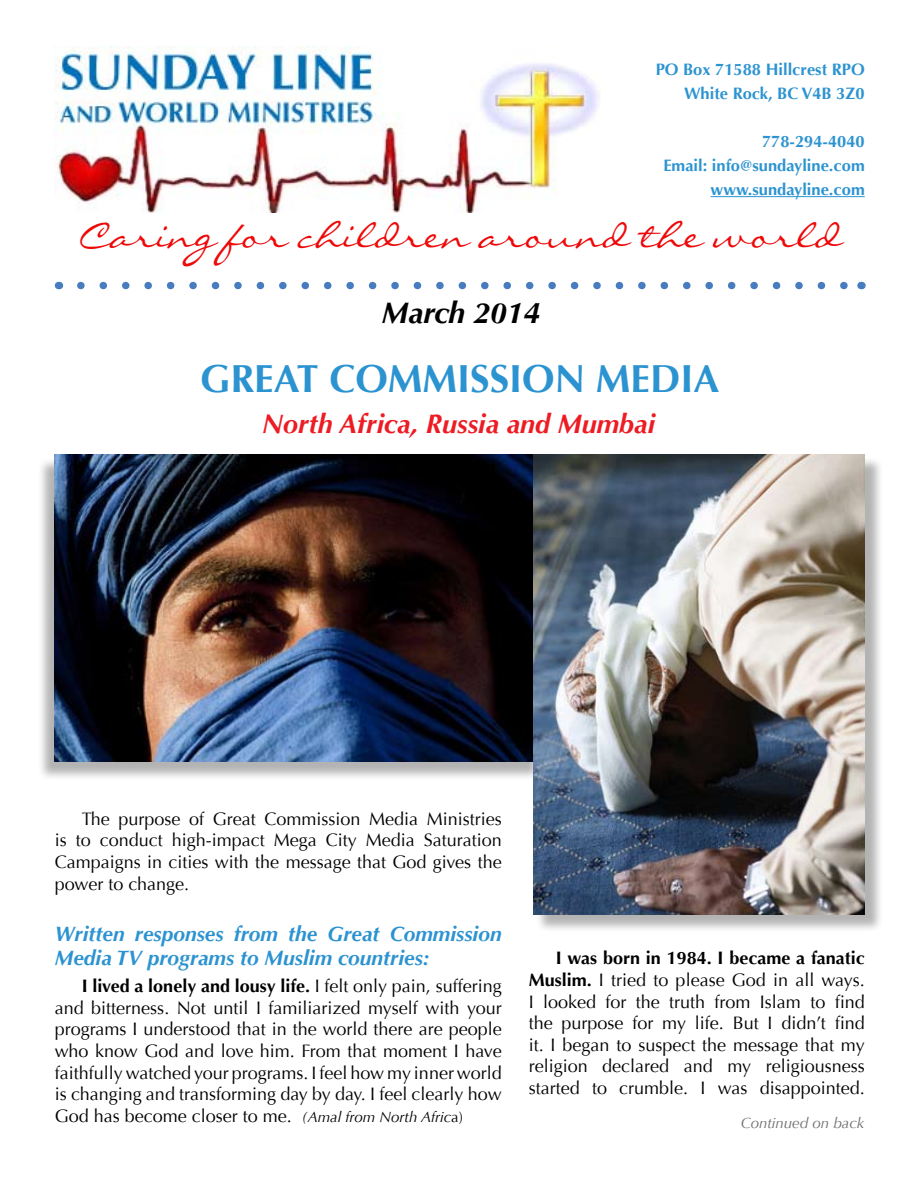
<style>
.page{position:relative;width:918px;height:1188px;background:#fff}
.page>*{position:absolute;margin:0;border:0;box-sizing:border-box;transform-origin:0 0}
.t1{font:700 39px "Optima";color:#2c93d1}
.t2{font:36px "Liorah BT";color:#ee0808}
.t3{font:italic 700 30px "Optima";color:#000}
.t4{font:italic 700 27px "Optima";color:#ed1c24}
.t5{font:italic 700 21px/24px "Optima";color:#2c93d1}
.t6{font:18px/21.6px "Optima";color:#000;text-align:justify}
.t7{font:700 16.5px/24px "Optima";color:#2c93d1;text-align:right}
.t8{font:italic 15px "Optima";color:#6d6e70}
.s1{font-weight:700}
.s2{font-style:italic;font-size:15px}
.s3{font-size:15px}
</style>
<div class="page">
<img style="left:54px;top:47px;width:546px;height:166px">
<hr style="left:711px;top:196px;width:154px;height:1px;background:#2c93d1">
<svg style="left:81px;top:282px;width:767px;height:7px"></svg>
<div style="left:37px;top:458px;width:506px;height:323px;background:#000;opacity:.3"></div>
<img style="left:55px;top:454px;width:478px;height:307px">
<div style="left:536px;top:457px;width:347px;height:476px;background:#000;opacity:.3"></div>
<img style="left:533px;top:454px;width:332px;height:460px">
<p class="t7" style="left:656px;top:58px;width:211px">PO Box 71588 Hillcrest RPO<br>White Rock, BC V4B 3Z0</p>
<p class="t7" style="left:663px;top:130px;width:203px">778-294-4040<br>Email: info@sundayline.com www.sundayline.com</p>
<h2 class="t2" style="left:80px;top:214px;width:764px">Caring for children around the world</h2>
<h3 class="t3" style="left:382px;top:295px;width:160px">March 2014</h3>
<h1 class="t1" style="left:200px;top:357px;width:521px">GREAT COMMISSION MEDIA</h1>
<h3 class="t4" style="left:262px;top:407px;width:395px">North Africa, Russia and Mumbai</h3>
<p class="t6" style="left:55px;top:808px;width:449px;text-indent:27px">The purpose of Great Commission Media Ministries is to conduct high-impact Mega City Media Saturation Campaigns in cities with the message that God gives the power to change.</p>
<p class="t5" style="left:55px;top:922px;width:448px">Written responses from the Great Commission<br>Media TV programs to Muslim countries:</p>
<p class="t6" style="left:55px;top:976px;width:449px;text-indent:27px"><span class="s1">I lived a lonely and lousy life.</span> I felt only pain, suffering and bitterness. Not until I familiarized myself with your programs I understood that in the world there are people who know God and love him. From that moment I have faithfully watched your programs. I feel how my inner world is changing and transforming day by day. I feel clearly how God has become closer to me. <span class="s2">(Amal from North Afric</span><span class="s3">a)</span></p>
<p class="t6" style="left:529px;top:948px;width:338px;text-indent:27px"><span class="s1">I was born in 1984. I became a fanatic Muslim.</span> I tried to please God in all ways.<br>I looked for the truth from Islam to find the purpose for my life. But I didn’t find it. I began to suspect the message that my religion declared and my religiousness started to crumble. I was disappointed.</p>
<p class="t8" style="left:741px;top:1114px;width:125px">Continued on back</p>
</div>
